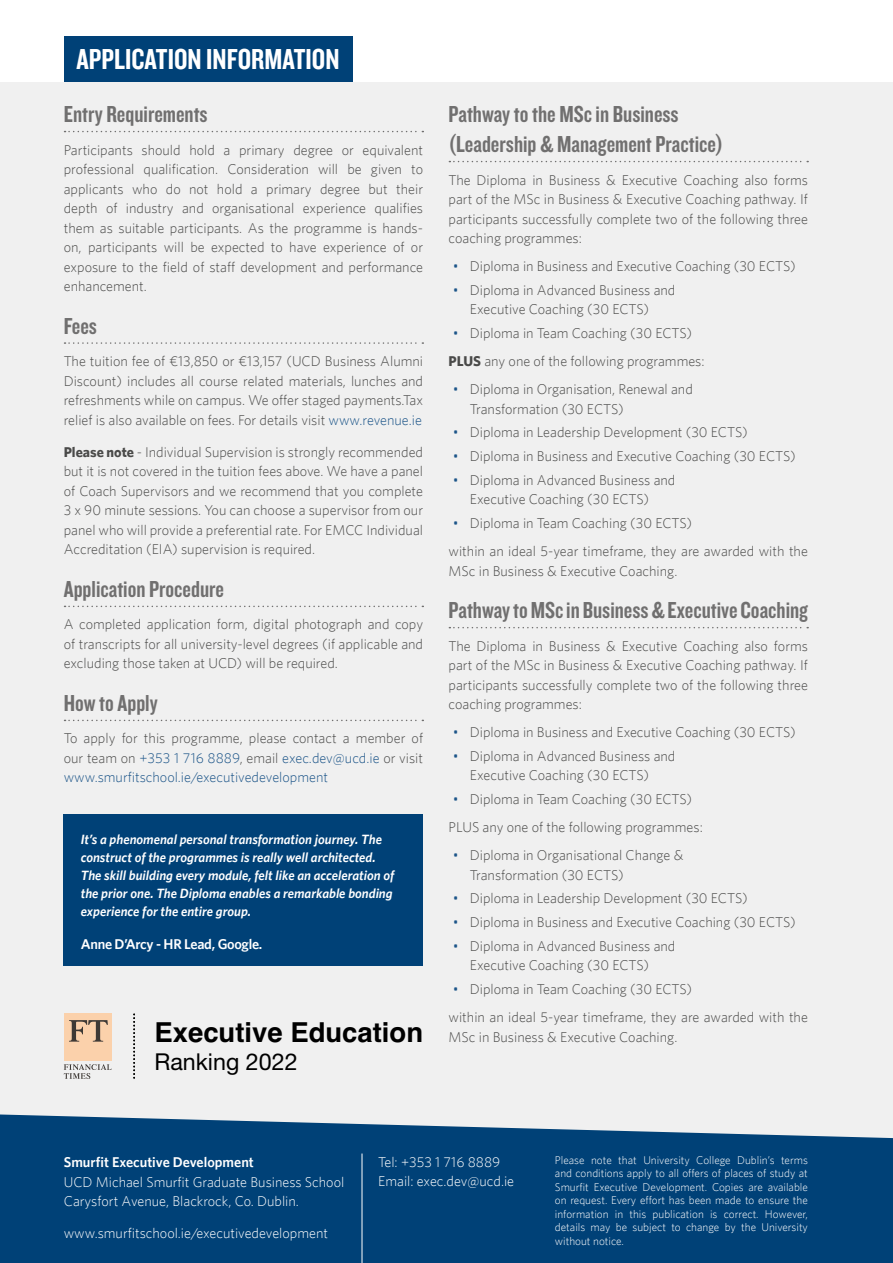
<style>
.page{position:relative;width:893px;height:1263px;background:#fff}
.page>*{position:absolute;margin:0;border:0;box-sizing:border-box;transform-origin:0 0}
.t1{font:30px "Knockout HTF49 Liteweight";color:#fff}
.t2{font:700 27.45px "Helvetica";color:#000}
.HEADS{font:24px/30px "Knockout HTF49 Liteweight";color:#706f6f}
.t3{font:23.25px "Helvetica Neue";color:#000}
.Body{font:300 14.25px/19.5px "Whitney";color:#4a4a49;text-align:justify}
.Body-2{font:300 14.25px/19.5px "Whitney";color:#fff}
.Testimonial_name{font:600 14.25px "Whitney";letter-spacing:-.02em;color:#fff}
.Testimonial{font:italic 600 13.5px/18px "Whitney";color:#fff}
.Body-3{font:300 11.25px/13.5px "Whitney";color:#fff;text-align:justify}
.s1{color:#1b5488}
.s2{font-weight:700}
.s3{font-weight:600}
</style>
<div class="page">
<div style="left:0;top:82px;width:893px;height:1101px;background:#f0f0f0"></div>
<div style="left:64px;top:36px;width:288px;height:46px;background:#004177"></div>
<svg style="left:65px;top:131px;width:358px;height:1px"></svg>
<svg style="left:65px;top:342px;width:358px;height:2px"></svg>
<svg style="left:65px;top:606px;width:358px;height:1px"></svg>
<svg style="left:65px;top:720px;width:358px;height:1px"></svg>
<div style="left:64px;top:815px;width:359px;height:151px;background:#004177"></div>
<svg style="left:449px;top:161px;width:359px;height:1px"></svg>
<svg style="left:449px;top:627px;width:359px;height:1px"></svg>
<svg style="left:133px;top:1013px;width:2px;height:65px"></svg>
<div style="left:64px;top:1013px;width:48px;height:48px;background:#fbd1ab"></div>
<svg style="left:69px;top:1020px;width:39px;height:22px"></svg>
<svg style="left:64px;top:1064px;width:48px;height:15px"></svg>
<svg style="left:0;top:1114px;width:893px;height:149px;background:#144f81"></svg>
<hr style="left:362px;top:1153px;width:1px;height:110px;background:#fff">
<p class="t1" style="left:77px;top:44px;width:265px">APPLICATION INFORMATION</p>
<p class="HEADS" style="left:64px;top:100px;width:145px">Entry Requirements</p>
<p class="Body" style="left:64px;top:140px;width:361px">Participants should hold a primary degree or equivalent professional qualification. Consideration will be given to applicants who do not hold a primary degree but their depth of industry and organisational experience qualifies them as suitable participants. As the programme is hands&shy;on, participants will be expected to have experience of or exposure to the field of staff development and performance enhancement.</p>
<p class="HEADS" style="left:64px;top:311px;width:35px">Fees</p>
<p class="Body" style="left:64px;top:351px;width:361px">The tuition fee of ¤13,850 or ¤13,157 (UCD Business Alumni Discount) includes all course related materials, lunches and refreshments while on campus. We offer staged payments.Tax relief is also available on fees. For details visit <span class="s1">www.revenue.ie</span></p>
<p class="Body" style="left:64px;top:442px;width:361px"><span class="s2">Please note</span> - Individual Supervision is strongly recommended but it is not covered in the tuition fees above. We have a panel of Coach Supervisors and we recommend that you complete 3 x 90 minute sessions. You can choose a supervisor from our panel who will provide a preferential rate. For EMCC Individual Accreditation (EIA) supervision is required.</p>
<p class="HEADS" style="left:64px;top:575px;width:162px">Application Procedure</p>
<p class="Body" style="left:64px;top:614px;width:361px">A completed application form, digital photograph and copy of transcripts for all university-level degrees (if applicable and excluding those taken at UCD) will be required.</p>
<p class="HEADS" style="left:64px;top:689px;width:95px">How to Apply</p>
<p class="Body" style="left:64px;top:728px;width:361px">To apply for this programme, please contact a member of our team on <span class="s1">+353 1 716 8889</span>, email <span class="s1">exec.dev@ucd.ie</span> or visit <span class="s1">www.smurfitschool.ie/executivedevelopment</span></p>
<p class="HEADS" style="left:449px;top:100px;width:276px">Pathway to the MSc in Business (Leadership &amp; Management Practice)</p>
<p class="Body" style="left:449px;top:170px;width:361px">The Diploma in Business &amp; Executive Coaching also forms part of the MSc in Business &amp; Executive Coaching pathway. If participants successfully complete two of the following three coaching programmes:</p>
<p class="Body" style="left:453px;top:256px;width:344px"><span class="s1">•</span> Diploma in Business and Executive Coaching (30 ECTS)</p>
<p class="Body" style="left:470px;top:280px;width:207px;text-indent:-17px"><span class="s1">•</span> Diploma in Advanced Business and<br>Executive Coaching (30 ECTS)</p>
<p class="Body" style="left:453px;top:323px;width:241px"><span class="s1">•</span> Diploma in Team Coaching (30 ECTS)</p>
<p class="Body" style="left:449px;top:351px;width:257px"><span class="s2">PLUS</span> any one of the following programmes:</p>
<p class="Body" style="left:470px;top:379px;width:224px;text-indent:-17px"><span class="s1">•</span> Diploma in Organisation, Renewal and<br>Transformation (30 ECTS)</p>
<p class="Body" style="left:453px;top:422px;width:296px"><span class="s1">•</span> Diploma in Leadership Development (30 ECTS)</p>
<p class="Body" style="left:453px;top:446px;width:344px"><span class="s1">•</span> Diploma in Business and Executive Coaching (30 ECTS)</p>
<p class="Body" style="left:470px;top:470px;width:207px;text-indent:-17px"><span class="s1">•</span> Diploma in Advanced Business and<br>Executive Coaching (30 ECTS)</p>
<p class="Body" style="left:453px;top:513px;width:241px"><span class="s1">•</span> Diploma in Team Coaching (30 ECTS)</p>
<p class="Body" style="left:449px;top:541px;width:361px">within an ideal 5-year timeframe, they are awarded with the<br>MSc in Business &amp; Executive Coaching.</p>
<p class="HEADS" style="left:449px;top:596px;width:361px">Pathway to MSc in Business &amp; Executive Coaching</p>
<p class="Body" style="left:449px;top:636px;width:361px">The Diploma in Business &amp; Executive Coaching also forms part of the MSc in Business &amp; Executive Coaching pathway. If participants successfully complete two of the following three coaching programmes:</p>
<p class="Body" style="left:453px;top:722px;width:344px"><span class="s1">•</span> Diploma in Business and Executive Coaching (30 ECTS)</p>
<p class="Body" style="left:470px;top:746px;width:207px;text-indent:-17px"><span class="s1">•</span> Diploma in Advanced Business and<br>Executive Coaching (30 ECTS)</p>
<p class="Body" style="left:453px;top:789px;width:241px"><span class="s1">•</span> Diploma in Team Coaching (30 ECTS)</p>
<p class="Body" style="left:449px;top:817px;width:256px">PLUS any one of the following programmes:</p>
<p class="Body" style="left:470px;top:845px;width:215px;text-indent:-17px"><span class="s1">•</span> Diploma in Organisational Change &amp;<br>Transformation (30 ECTS)</p>
<p class="Body" style="left:453px;top:888px;width:296px"><span class="s1">•</span> Diploma in Leadership Development (30 ECTS)</p>
<p class="Body" style="left:453px;top:912px;width:344px"><span class="s1">•</span> Diploma in Business and Executive Coaching (30 ECTS)</p>
<p class="Body" style="left:470px;top:936px;width:207px;text-indent:-17px"><span class="s1">•</span> Diploma in Advanced Business and<br>Executive Coaching (30 ECTS)</p>
<p class="Body" style="left:453px;top:979px;width:241px"><span class="s1">•</span> Diploma in Team Coaching (30 ECTS)</p>
<p class="Body" style="left:449px;top:1007px;width:361px">within an ideal 5-year timeframe, they are awarded with the</p>
<p class="Testimonial" style="left:81px;top:830px;width:315px">It’s a phenomenal personal transformation journey. The construct of the programmes is really well architected.<br>The skill building every module, felt like an acceleration of the prior one. The Diploma enables a remarkable bonding experience for the entire group.</p>
<p class="Testimonial_name" style="left:81px;top:935px;width:183px">Anne D’Arcy - HR Lead, Google.</p>
<p class="t2" style="left:154px;top:1016px;width:270px">Executive Education</p>
<p class="Body" style="left:449px;top:1027px;width:230px">MSc in Business &amp; Executive Coaching.</p>
<p class="t3" style="left:154px;top:1045px;width:145px">Ranking 2022</p>
<p class="Body-2" style="left:64px;top:1152px;width:282px"><span class="s3">Smurfit Executive Development<br></span>UCD Michael Smurfit Graduate Business School<br>Carysfort Avenue, Blackrock, Co. Dublin.</p>
<p class="Body-2" style="left:64px;top:1223px;width:266px">www.smurfitschool.ie/executivedevelopment</p>
<p class="Body-2" style="left:378px;top:1152px;width:137px">Tel: +353 1 716 8889<br>Email: exec.dev@ucd.ie</p>
<p class="Body-3" style="left:555px;top:1153px;width:255px">Please note that University College Dublin’s terms and conditions apply to all offers of places of study at Smurfit Executive Development. Copies are available on request. Every effort has been made to ensure the information in this publication is correct. However, details may be subject to change by the University without notice.</p>
</div>
